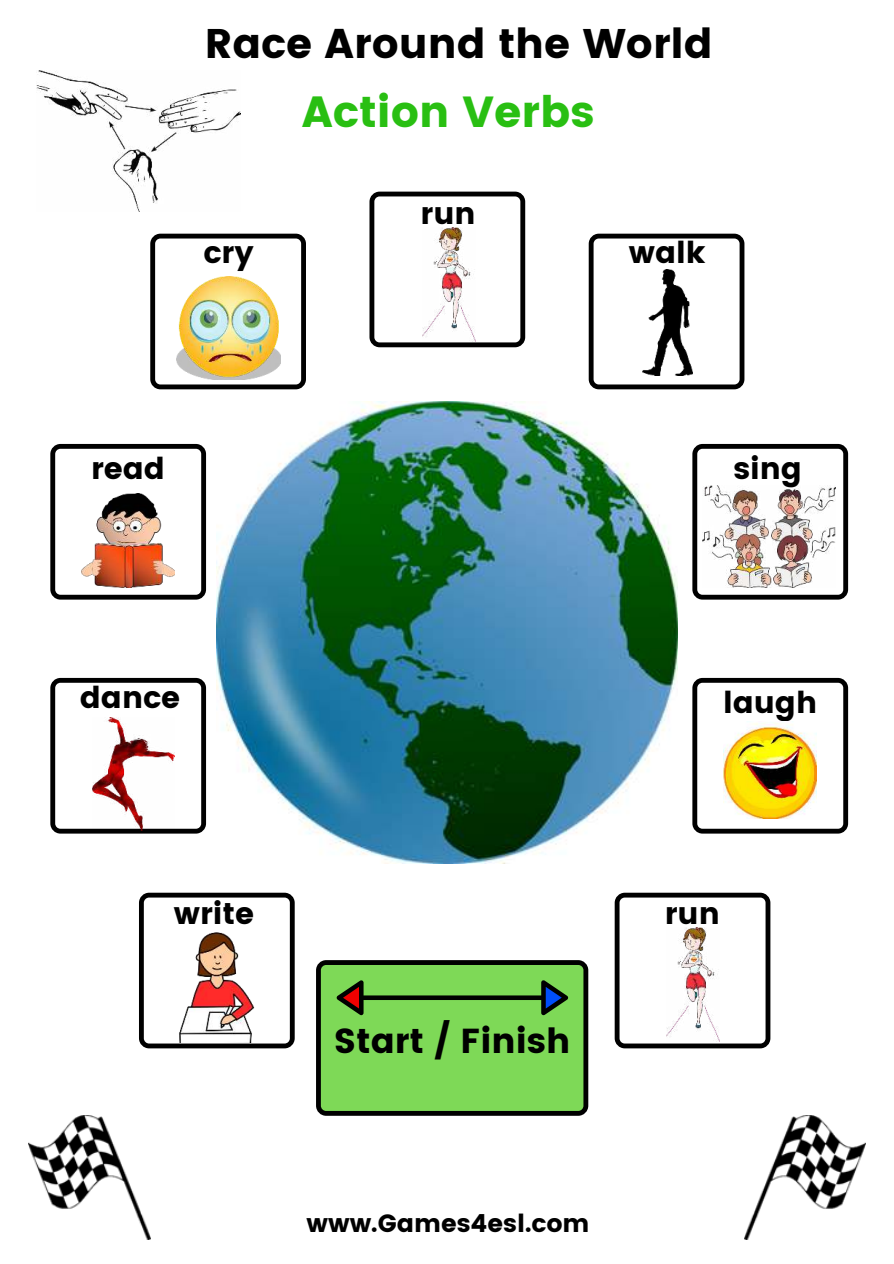
<style>
.page{position:relative;width:894px;height:1264px;background:#fff}
.page>*{position:absolute;margin:0;border:0;box-sizing:border-box;transform-origin:0 0}
.t1{font:43.5px "Poppins";color:#29bf12}
.t2{font:41.4px "Poppins";color:#000}
.t3{font:34.65px "Poppins";color:#000}
.t4{font:30.15px "Poppins";color:#000}
.t5{font:24.9px "Poppins";color:#000}
</style>
<div class="page">
<img style="left:217px;top:401px;width:460px;height:462px">
<img style="left:29px;top:1115px;width:121px;height:124px">
<img style="left:744px;top:1115px;width:121px;height:124px">
<svg style="left:139px;top:892px;width:155px;height:156px"></svg>
<svg style="left:316px;top:960px;width:272px;height:155px;background:#6ebc4c"></svg>
<svg style="left:50px;top:678px;width:156px;height:155px"></svg>
<svg style="left:50px;top:444px;width:156px;height:155px"></svg>
<svg style="left:150px;top:234px;width:156px;height:155px"></svg>
<svg style="left:369px;top:192px;width:156px;height:155px"></svg>
<svg style="left:588px;top:234px;width:156px;height:155px"></svg>
<svg style="left:692px;top:444px;width:155px;height:155px"></svg>
<svg style="left:692px;top:678px;width:155px;height:155px"></svg>
<svg style="left:614px;top:892px;width:156px;height:156px"></svg>
<img style="left:37px;top:71px;width:204px;height:140px">
<img style="left:93px;top:717px;width:82px;height:113px">
<img style="left:81px;top:493px;width:94px;height:94px">
<img style="left:172px;top:930px;width:84px;height:112px">
<img style="left:702px;top:485px;width:132px;height:102px">
<img style="left:723px;top:721px;width:92px;height:97px">
<img style="left:177px;top:276px;width:103px;height:104px">
<img style="left:641px;top:269px;width:51px;height:106px">
<img style="left:666px;top:927px;width:53px;height:114px">
<img style="left:422px;top:227px;width:53px;height:114px">
<h2 class="t2" style="left:205px;top:19px;width:509px">Race Around the World</h2>
<h1 class="t1" style="left:301px;top:87px;width:294px">Action Verbs</h1>
<p class="t4" style="left:203px;top:235px;width:52px">cry</p>
<p class="t4" style="left:91px;top:451px;width:75px">read</p>
<p class="t4" style="left:420px;top:195px;width:57px">run</p>
<p class="t4" style="left:628px;top:235px;width:78px">walk</p>
<p class="t4" style="left:733px;top:451px;width:70px">sing</p>
<p class="t4" style="left:80px;top:680px;width:102px">dance</p>
<p class="t4" style="left:174px;top:896px;width:82px">write</p>
<p class="t3" style="left:334px;top:1020px;width:238px">Start / Finish</p>
<p class="t5" style="left:306px;top:1208px;width:284px">www.Games4esl.com</p>
<p class="t4" style="left:722px;top:685px;width:96px">laugh</p>
<p class="t4" style="left:664px;top:896px;width:57px">run</p>
</div>
